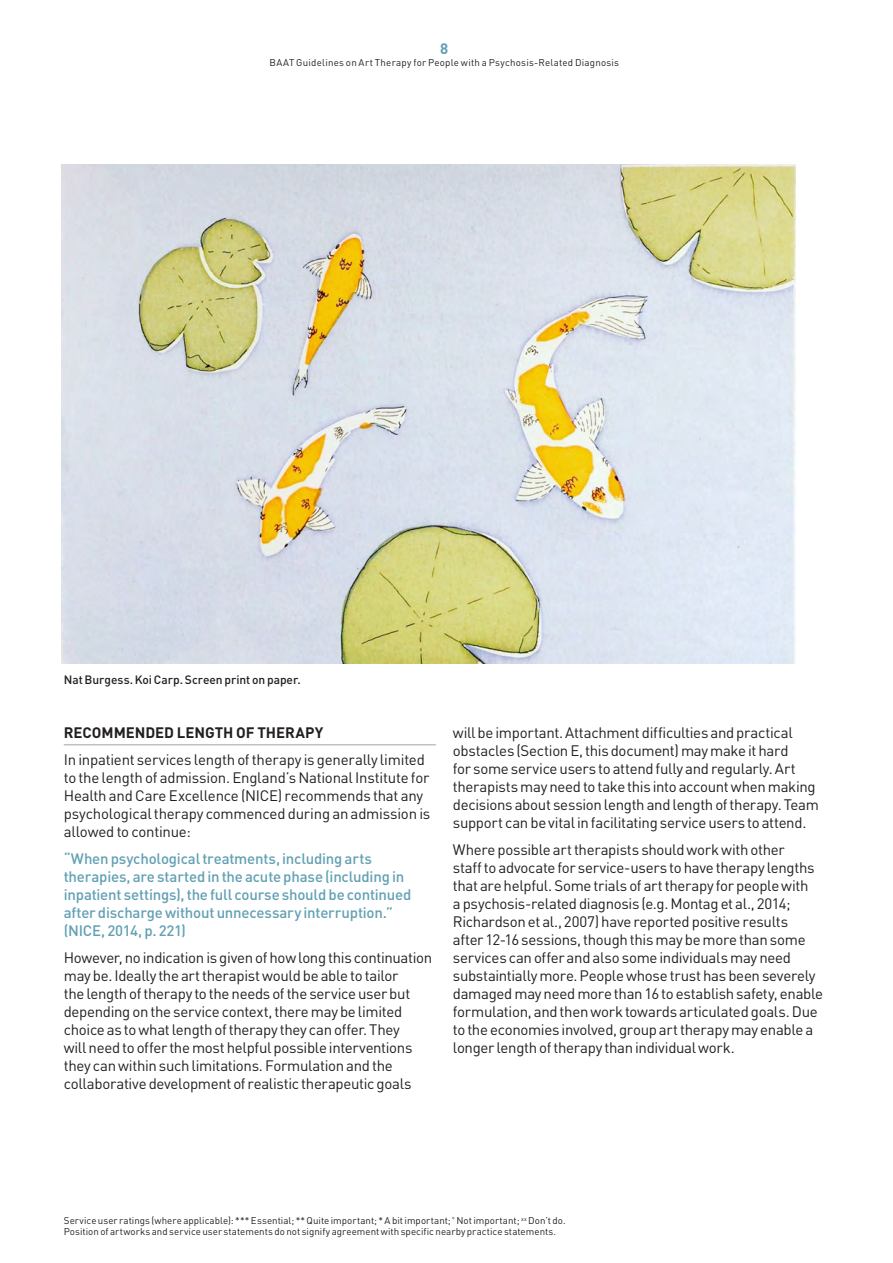
<style>
.page{position:relative;width:893px;height:1263px;background:#fff}
.page>*{position:absolute;margin:0;border:0;box-sizing:border-box;transform-origin:0 0}
.t1{font:15px/18px "DIN Pro";letter-spacing:-.02em;color:#231f20}
.t2{font:500 15px/18px "DIN Pro";letter-spacing:-.015em;color:#62a0b4}
.t3{font:700 15px "DIN Pro";letter-spacing:-.005em;color:#231f20}
.t4{font:700 15px "DIN Pro";color:#62a0b4}
.t5{font:500 12px "DIN Pro";letter-spacing:-.005em;color:#231f20}
.t6{font:9.75px/11.2px "DIN Pro";letter-spacing:.005em;color:#231f20}
.t7{font:9.75px "DIN Pro";letter-spacing:.025em;color:#231f20}
</style>
<div class="page">
<hr style="left:64px;top:744px;width:372px;height:1px;background:#a0a1a5">
<img style="left:62px;top:164px;width:734px;height:500px">
<p class="t4" style="left:440px;top:38px;width:10px">8</p>
<p class="t7" style="left:270px;top:55px;width:351px">BAAT Guidelines on Art Therapy for People with a Psychosis-Related Diagnosis</p>
<p class="t5" style="left:64px;top:672px;width:238px">Nat Burgess. Koi Carp. Screen print on paper.</p>
<p class="t3" style="left:64px;top:722px;width:261px">RECOMMENDED LENGTH OF THERAPY</p>
<p class="t1" style="left:64px;top:749px;width:368px">In inpatient services length of therapy is generally limited to the length of admission. England’s National Institute for Health and Care Excellence (NICE) recommends that any psychological therapy commenced during an admission is allowed to continue:</p>
<p class="t2" style="left:64px;top:849px;width:349px">“When psychological treatments, including arts therapies, are started in the acute phase (including in inpatient settings), the full course should be continued after discharge without unnecessary interruption.” (NICE, 2014, p. 221)</p>
<p class="t1" style="left:64px;top:947px;width:370px">However, no indication is given of how long this continuation may be. Ideally the art therapist would be able to tailor<br>the length of therapy to the needs of the service user but depending on the service context, there may be limited choice as to what length of therapy they can offer. They<br>will need to offer the most helpful possible interventions they can within such limitations. Formulation and the collaborative development of realistic therapeutic goals</p>
<p class="t1" style="left:453px;top:722px;width:368px">will be important. Attachment difficulties and practical obstacles (Section E, this document) may make it hard<br>for some service users to attend fully and regularly. Art therapists may need to take this into account when making decisions about session length and length of therapy. Team support can be vital in facilitating service users to attend.</p>
<p class="t1" style="left:453px;top:839px;width:372px">Where possible art therapists should work with other<br>staff to advocate for service-users to have therapy lengths that are helpful. Some trials of art therapy for people with<br>a psychosis-related diagnosis (e.g. Montag et al., 2014; Richardson et al., 2007) have reported positive results<br>after 12-16 sessions, though this may be more than some services can offer and also some individuals may need substaintially more. People whose trust has been severely damaged may need more than 16 to establish safety, enable formulation, and then work towards articulated goals. Due to the economies involved, group art therapy may enable a longer length of therapy than individual work.</p>
<p class="t6" style="left:64px;top:1214px;width:503px">Service user ratings (where applicable): *** Essential; ** Quite important; * A bit important; <sup>º</sup> Not important; <sup>xx</sup> Don’t do.<br>Position of artworks and service user statements do not signify agreement with specific nearby practice statements.</p>
</div>
